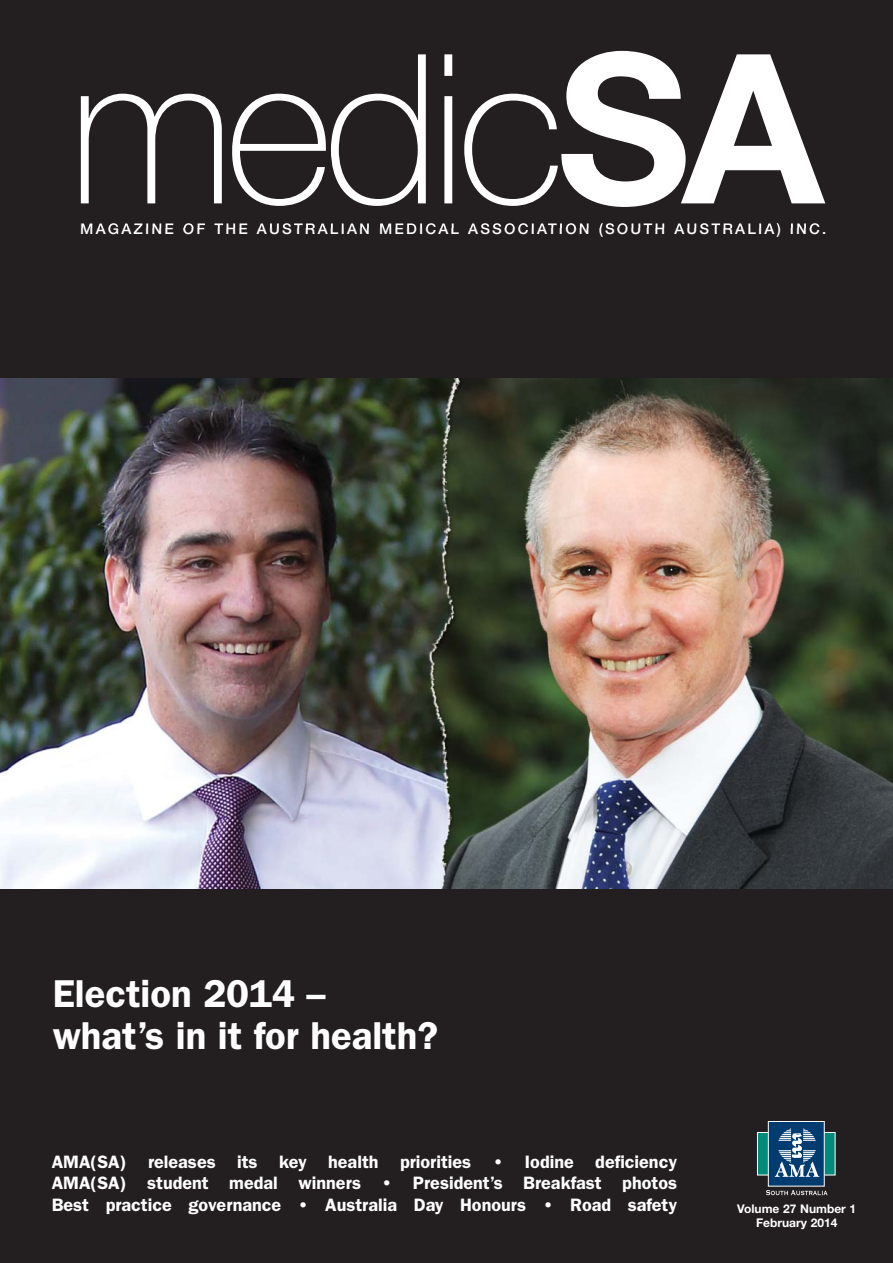
<style>
.page{position:relative;width:893px;height:1263px;background:#fff}
.page>*{position:absolute;margin:0;border:0;box-sizing:border-box;transform-origin:0 0}
.t1{font:100 208.65px "Helvetica Neue";letter-spacing:-.04em;color:#fff}
.t2{font:600 39px/42px "Franklin Gothic";color:#fff}
.t3{font:600 18px/21.6px "Franklin Gothic";color:#fff;text-align:justify}
.t4{font:500 14.85px "Helvetica Neue";letter-spacing:.15em;color:#fff}
.t5{font:700 12px/14.4px "Helvetica Neue";color:#fff;text-align:center}
.s1{font-weight:700}
</style>
<div class="page">
<div style="left:0;top:0;width:892px;height:1263px;background:#231f20"></div>
<img style="left:414px;top:223px;width:406px;height:5px">
<img style="left:81px;top:223px;width:333px;height:5px">
<div style="left:757px;top:1132px;width:78px;height:43px;background:#008b7a;border:1px solid #fff"></div>
<div style="left:767px;top:1121px;width:57px;height:66px;background:#003c70;border:1px solid #fff"></div>
<svg style="left:774px;top:1128px;width:45px;height:49px"></svg>
<svg style="left:766px;top:1190px;width:61px;height:5px"></svg>
<img style="left:0;top:379px;width:892px;height:510px">
<p class="t1" style="left:69px;top:54px;width:756px">medic<span class="s1">SA</span></p>
<p class="t4" style="left:80px;top:224px;width:747px">MAGAZINE OF THE AUSTRALIAN MEDICAL ASSOCIATION (SOUTH AUSTRALIA) INC.</p>
<p class="t2" style="left:53px;top:976px;width:387px">Election 2014 – what’s in it for health?</p>
<p class="t3" style="left:52px;top:1152px;width:627px">AMA(SA) releases its key health priorities • Iodine deficiency AMA(SA) student medal winners • President’s Breakfast photos Best practice governance • Australia Day Honours • Road safety</p>
<p class="t5" style="left:737px;top:1202px;width:120px">Volume 27 Number 1<br>February 2014</p>
</div>
